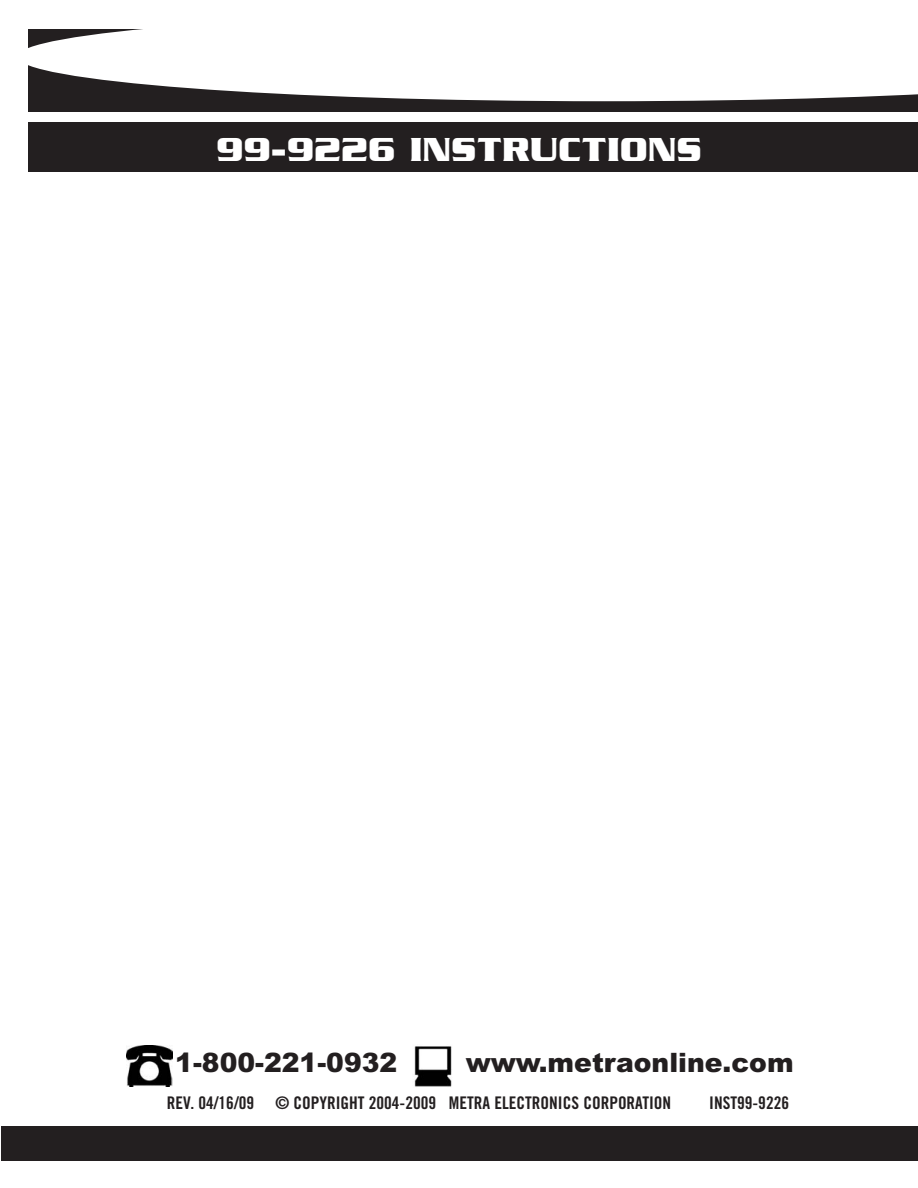
<style>
.page{position:relative;width:918px;height:1188px;background:#fff}
.page>*{position:absolute;margin:0;border:0;box-sizing:border-box;transform-origin:0 0}
.t1{font:700 36px "Serpentine ICG";color:#fff}
.t2{font:900 26.7px "Arial";color:#231f20}
.t3{font:17.4px "Trade Gothic Bold Cond Twenty";color:#231f20}
</style>
<div class="page">
<div style="left:28px;top:29px;width:890px;height:83px;background:#231f20"></div>
<svg style="left:28px;top:29px;width:890px;height:72px;background:#e8e7e8"></svg>
<div style="left:28px;top:123px;width:890px;height:49px;background:#231f20"></div>
<div style="left:1px;top:1126px;width:917px;height:35px;background:#231f20"></div>
<img style="left:414px;top:1046px;width:38px;height:41px">
<img style="left:127px;top:1046px;width:45px;height:40px">
<h1 class="t1" style="left:216px;top:128px;width:488px">99-9226 INSTRUCTIONS</h1>
<h2 class="t2" style="left:175px;top:1047px;width:223px">1-800-221-0932</h2>
<h2 class="t2" style="left:466px;top:1047px;width:329px">www.metraonline.com</h2>
<p class="t3" style="left:167px;top:1096px;width:506px">REV. 04/16/09 © COPYRIGHT 2004-2009 METRA ELECTRONICS CORPORATION</p>
<p class="t3" style="left:709px;top:1096px;width:81px">INST99-9226</p>
</div>
